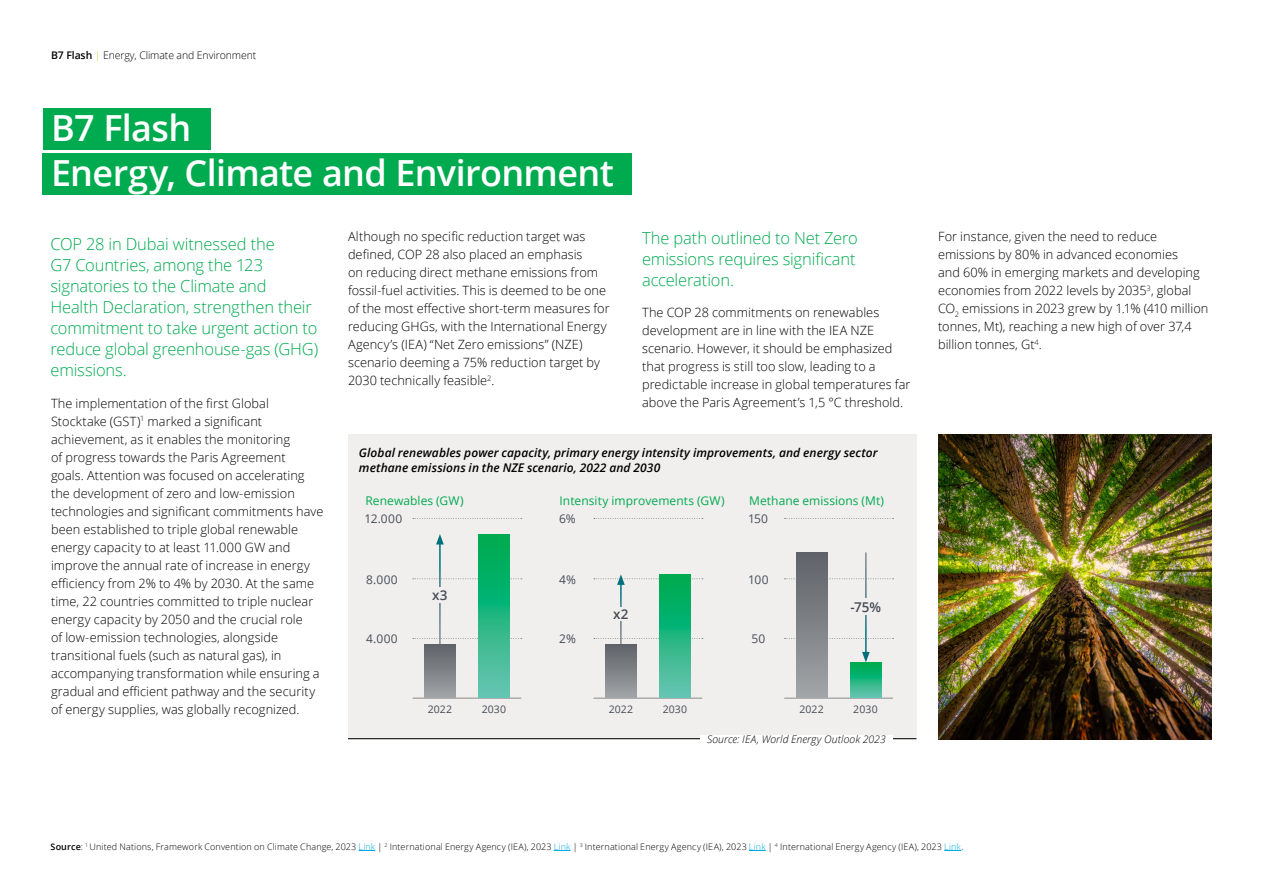
<style>
.page{position:relative;width:1263px;height:893px;background:#fff}
.page>*{position:absolute;margin:0;border:0;box-sizing:border-box;transform-origin:0 0}
.t1{font:600 36px/44.8px "Open Sans";letter-spacing:-.02em;color:#fff}
.t2{font:300 16.5px/21px "Open Sans";letter-spacing:-.01em;color:#00aa4f}
.t3{font:600 13.5px "Open Sans";color:#474c55}
.t4{font:300 12.75px/18px "Open Sans";letter-spacing:.005em;color:#000}
.t5{font:italic 600 12px/15px "Open Sans";letter-spacing:.005em;color:#000}
.t6{font:12px "Open Sans";letter-spacing:.005em;color:#00aa4f}
.t7{font:12px "Open Sans";letter-spacing:.03em;color:#474c55}
.t8{font:300 10.5px "Open Sans";letter-spacing:-.01em;color:#000}
.t9{font:italic 300 10.5px "Open Sans";letter-spacing:.005em;color:#000}
.t10{font:10.5px "Open Sans";letter-spacing:.01em;color:#474c55}
.t11{font:300 9px "Open Sans";letter-spacing:.015em;color:#000}
.s1{font-weight:600}
.s2{color:#c4d82e}
.s3{color:#00aae7}
</style>
<div class="page">
<div style="left:348px;top:434px;width:568px;height:305px;background:#f0efee"></div>
<div style="left:43px;top:154px;width:589px;height:41px;background:#00aa4f"></div>
<div style="left:43px;top:108px;width:167px;height:41px;background:#00aa4f"></div>
<svg style="left:359px;top:850px;width:16px;height:1px"></svg>
<svg style="left:554px;top:850px;width:16px;height:1px"></svg>
<svg style="left:749px;top:850px;width:17px;height:1px"></svg>
<svg style="left:944px;top:850px;width:17px;height:1px"></svg>
<hr style="left:348px;top:738px;width:568px;height:1px;background:#000">
<div style="left:700px;top:735px;width:193px;height:10px;background:#fff"></div>
<hr style="left:413px;top:698px;width:108px;height:1px;background:#878a8f">
<hr style="left:594px;top:698px;width:108px;height:1px;background:#878a8f">
<hr style="left:784px;top:698px;width:108px;height:1px;background:#878a8f">
<svg style="left:413px;top:638px;width:109px;height:1px"></svg>
<svg style="left:594px;top:638px;width:109px;height:1px"></svg>
<svg style="left:784px;top:638px;width:109px;height:1px"></svg>
<svg style="left:413px;top:578px;width:109px;height:1px"></svg>
<svg style="left:784px;top:578px;width:109px;height:1px"></svg>
<svg style="left:413px;top:518px;width:109px;height:1px"></svg>
<svg style="left:594px;top:518px;width:109px;height:1px"></svg>
<svg style="left:784px;top:518px;width:109px;height:1px"></svg>
<div style="left:424px;top:644px;width:31px;height:54px;background:linear-gradient(to bottom,#5e6269,#a0a3a6)"></div>
<div style="left:605px;top:644px;width:31px;height:54px;background:linear-gradient(to bottom,#5e6269,#a0a3a6)"></div>
<div style="left:796px;top:552px;width:31px;height:146px;background:linear-gradient(to bottom,#5e6268,#a1a5a7)"></div>
<svg style="left:479px;top:534px;width:31px;height:164px;background:#25b67f"></svg>
<svg style="left:660px;top:585px;width:31px;height:113px;background:#29b783"></svg>
<svg style="left:850px;top:662px;width:31px;height:36px"></svg>
<hr style="left:439px;top:542px;width:2px;height:102px;background:#fff">
<svg style="left:436px;top:534px;width:8px;height:10px"></svg>
<hr style="left:620px;top:583px;width:2px;height:61px;background:#fff">
<svg style="left:594px;top:574px;width:109px;height:11px"></svg>
<hr style="left:865px;top:552px;width:2px;height:102px;background:#fff">
<svg style="left:862px;top:652px;width:8px;height:10px"></svg>
<div style="left:424px;top:587px;width:31px;height:16px;background:#f0efee"></div>
<div style="left:605px;top:607px;width:31px;height:14px;background:#f0efee"></div>
<div style="left:850px;top:598px;width:31px;height:17px;background:#f0efee"></div>
<img style="left:938px;top:434px;width:273px;height:305px">
<p class="t8" style="left:51px;top:48px;width:207px"><span class="s1">B7 Flash</span> <span class="s2">|</span> Energy, Climate and Environment</p>
<h1 class="t1" style="left:51px;top:105px;width:564px">B7 Flash<br>Energy, Climate and Environment</h1>
<p class="t2" style="left:50px;top:233px;width:269px">COP 28 in Dubai witnessed the<br>G7 Countries, among the 123 signatories to the Climate and<br>Health Declaration, strengthen their commitment to take urgent action to reduce global greenhouse-gas (GHG) emissions.</p>
<p class="t4" style="left:51px;top:394px;width:274px">The implementation of the first Global Stocktake (GST)<sup>1</sup> marked a significant achievement, as it enables the monitoring<br>of progress towards the Paris Agreement<br>goals. Attention was focused on accelerating the development of zero and low-emission technologies and significant commitments have been established to triple global renewable energy capacity to at least 11.000 GW and improve the annual rate of increase in energy efficiency from 2% to 4% by 2030. At the same time, 22 countries committed to triple nuclear energy capacity by 2050 and the crucial role<br>of low-emission technologies, alongside transitional fuels (such as natural gas), in accompanying transformation while ensuring a gradual and efficient pathway and the security of energy supplies, was globally recognized.</p>
<p class="t4" style="left:348px;top:227px;width:263px">Although no specific reduction target was defined, COP 28 also placed an emphasis<br>on reducing direct methane emissions from fossil-fuel activities. This is deemed to be one of the most effective short-term measures for reducing GHGs, with the International Energy Agency’s (IEA) “Net Zero emissions” (NZE) scenario deeming a 75% reduction target by 2030 technically feasible<sup>2</sup>.</p>
<p class="t2" style="left:642px;top:227px;width:217px">The path outlined to Net Zero emissions requires significant acceleration.</p>
<p class="t4" style="left:642px;top:303px;width:270px">The COP 28 commitments on renewables development are in line with the IEA NZE scenario. However, it should be emphasized that progress is still too slow, leading to a predictable increase in global temperatures far above the Paris Agreement’s 1,5 °C threshold.</p>
<p class="t5" style="left:359px;top:445px;width:520px">Global renewables power capacity, primary energy intensity improvements, and energy sector methane emissions in the NZE scenario, 2022 and 2030</p>
<p class="t6" style="left:365px;top:493px;width:100px">Renewables (GW)</p>
<p class="t6" style="left:559px;top:493px;width:167px">Intensity improvements (GW)</p>
<p class="t6" style="left:749px;top:493px;width:136px">Methane emissions (Mt)</p>
<p class="t7" style="left:365px;top:510px;width:39px">12.000</p>
<p class="t7" style="left:559px;top:510px;width:18px">6%</p>
<p class="t7" style="left:748px;top:510px;width:22px">150</p>
<p class="t7" style="left:366px;top:571px;width:33px">8.000</p>
<p class="t7" style="left:559px;top:571px;width:18px">4%</p>
<p class="t7" style="left:748px;top:571px;width:22px">100</p>
<p class="t3" style="left:432px;top:586px;width:17px">x3</p>
<p class="t3" style="left:613px;top:605px;width:17px">x2</p>
<p class="t7" style="left:366px;top:630px;width:33px">4.000</p>
<p class="t7" style="left:559px;top:630px;width:18px">2%</p>
<p class="t7" style="left:751px;top:630px;width:15px">50</p>
<p class="t3" style="left:850px;top:598px;width:32px">-75%</p>
<p class="t10" style="left:428px;top:702px;width:26px">2022</p>
<p class="t10" style="left:482px;top:702px;width:26px">2030</p>
<p class="t10" style="left:609px;top:702px;width:26px">2022</p>
<p class="t10" style="left:663px;top:702px;width:26px">2030</p>
<p class="t10" style="left:799px;top:702px;width:26px">2022</p>
<p class="t10" style="left:853px;top:702px;width:26px">2030</p>
<p class="t9" style="left:707px;top:732px;width:180px">Source: IEA, World Energy Outlook 2023</p>
<p class="t4" style="left:938px;top:227px;width:272px">For instance, given the need to reduce emissions by 80% in advanced economies<br>and 60% in emerging markets and developing economies from 2022 levels by 2035<sup>3</sup>, global CO<sub>2</sub> emissions in 2023 grew by 1.1% (410 million tonnes, Mt), reaching a new high of over 37,4 billion tonnes, Gt<sup>4</sup>.</p>
<p class="t11" style="left:50px;top:840px;width:914px"><span class="s1">Source</span>: <sup>1</sup> United Nations, Framework Convention on Climate Change, 2023 <span class="s3">Link</span> | <sup>2</sup> International Energy Agency (IEA), 2023 <span class="s3">Link</span> | <sup>3</sup> International Energy Agency (IEA), 2023 <span class="s3">Link</span> | <sup>4</sup> International Energy Agency (IEA), 2023 <span class="s3">Link</span>.</p>
</div>
